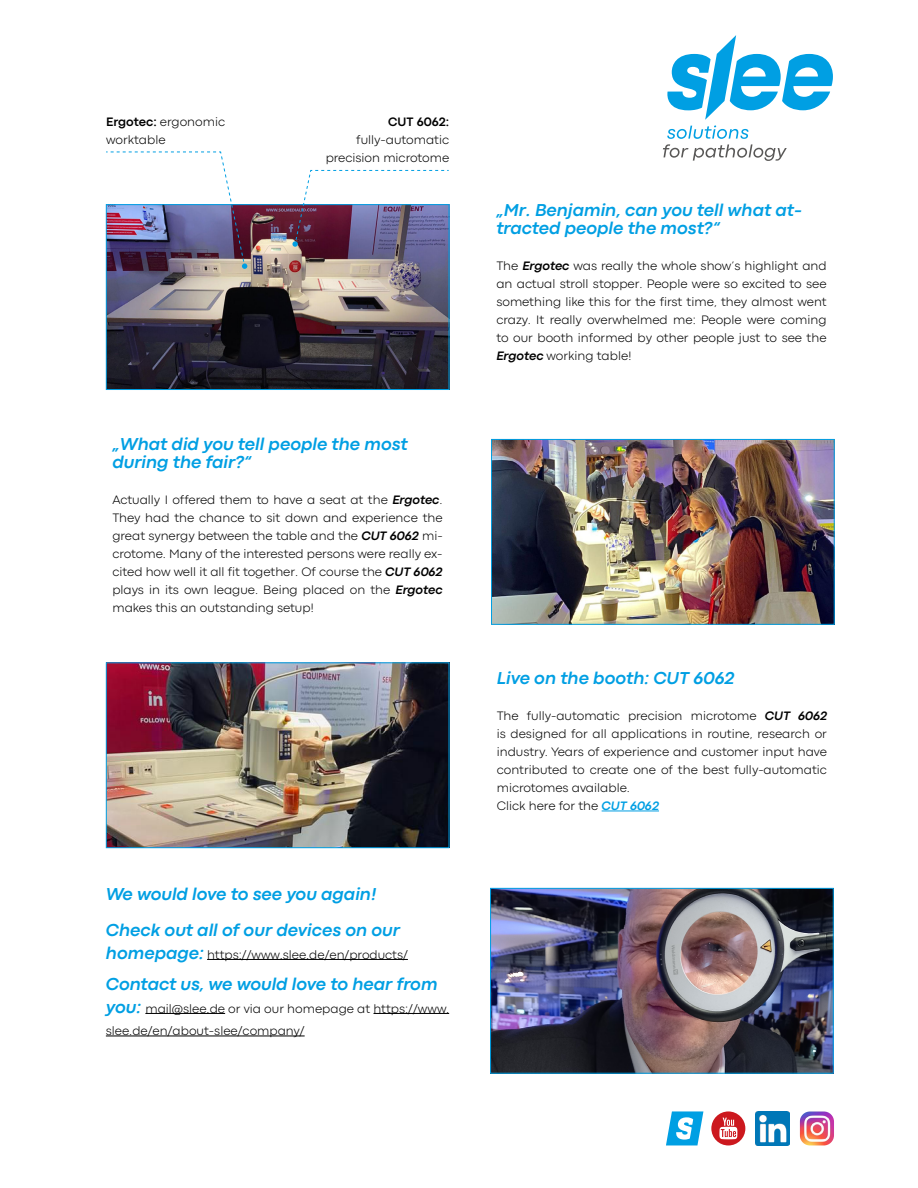
<style>
.page{position:relative;width:918px;height:1188px;background:#fff}
.page>*{position:absolute;margin:0;border:0;box-sizing:border-box;transform-origin:0 0}
.t1{font:italic 700 18px/18px "Codec Pro";color:#009fe3}
.t2{font:300 12.75px/18px "Codec Pro";color:#000}
.t3{font:700 12.75px "Codec Pro";color:#000}
.s1{font-weight:700}
.s2{font-weight:700;font-style:italic}
.s3{font-weight:700;font-style:italic;font-size:18px;color:#009fe3}
.s4{font-weight:700;font-style:italic;color:#009fe3}
</style>
<div class="page">
<svg style="left:663px;top:35px;width:170px;height:126px"></svg>
<img style="left:108px;top:206px;width:339px;height:182px">
<div style="left:106px;top:204px;width:343px;height:186px;border:1px solid #009fe3"></div>
<img style="left:108px;top:665px;width:339px;height:181px">
<div style="left:106px;top:663px;width:343px;height:185px;border:1px solid #009fe3"></div>
<img style="left:492px;top:890px;width:339px;height:181px">
<div style="left:490px;top:888px;width:343px;height:185px;border:1px solid #009fe3"></div>
<img style="left:493px;top:441px;width:339px;height:182px">
<div style="left:491px;top:439px;width:343px;height:186px;border:1px solid #009fe3"></div>
<hr style="left:602px;top:811px;width:57px;height:1px;background:#009fe3">
<hr style="left:207px;top:959px;width:201px;height:1px;background:#000">
<hr style="left:145px;top:1013px;width:80px;height:1px;background:#000">
<hr style="left:374px;top:1013px;width:75px;height:1px;background:#000">
<hr style="left:106px;top:1036px;width:199px;height:1px;background:#000">
<img style="left:105px;top:151px;width:142px;height:118px">
<svg style="left:292px;top:170px;width:157px;height:77px"></svg>
<img style="left:756px;top:1111px;width:34px;height:34px">
<div style="left:711px;top:1111px;width:34px;height:34px;background:#cc181e;border-radius:50%"></div>
<svg style="left:719px;top:1118px;width:18px;height:21px"></svg>
<img style="left:800px;top:1111px;width:34px;height:34px">
<svg style="left:666px;top:1111px;width:37px;height:34px"></svg>
<p class="t2" style="left:106px;top:113px;width:120px"><span class="s1">Ergotec:</span> ergonomic worktable</p>
<p class="t3" style="left:388px;top:114px;width:63px">CUT 6062:</p>
<p class="t2" style="left:326px;top:131px;width:125px;text-align:right">fully-automatic precision microtome</p>
<h1 class="t1" style="left:112px;top:434px;width:297px">„What did you tell people the most during the fair?“</h1>
<p class="t2" style="left:112px;top:491px;width:332px;text-align:justify">Actually I offered them to have a seat at the <span class="s2">Ergotec</span>.<br>They had the chance to sit down and experience the great synergy between the table and the <span class="s2">CUT 6062</span> mi&shy;crotome. Many of the interested persons were really ex&shy;cited how well it all fit together. Of course the <span class="s2">CUT 6062 </span>plays in its own league. Being placed on the <span class="s2">Ergotec </span>makes this an outstanding setup!</p>
<h1 class="t1" style="left:106px;top:875px;width:296px;line-height:36px">We would love to see you again!<br>Check out all of our devices on our</h1>
<p class="t2" style="left:106px;top:945px;width:304px"><span class="s3">homepage:</span> https://www.slee.de/en/products/</p>
<h1 class="t1" style="left:106px;top:974px;width:333px">Contact us, we would love to hear from</h1>
<p class="t2" style="left:106px;top:997px;width:345px;line-height:22.5px"><span class="s3">you:</span> mail@slee.de or via our homepage at https://www. slee.de/en/about-slee/company/</p>
<h1 class="t1" style="left:496px;top:200px;width:307px">„Mr. Benjamin, can you tell what at&shy;tracted people the most?“</h1>
<p class="t2" style="left:496px;top:257px;width:332px;text-align:justify">The <span class="s2">Ergotec</span> was really the whole show’s highlight and an actual stroll stopper. People were so excited to see something like this for the first time, they almost went crazy. It really overwhelmed me: People were coming to our booth informed by other people just to see the <span class="s2">Ergotec</span> working table!</p>
<h1 class="t1" style="left:497px;top:668px;width:239px">Live on the booth: CUT 6062</h1>
<p class="t2" style="left:497px;top:707px;width:332px">The fully-automatic precision microtome <span class="s2">CUT 6062 </span>is designed for all applications in routine, research or industry. Years of experience and customer input have contributed to create one of the best fully-automatic microtomes available.<br>Click here for the <span class="s4">CUT 6062</span></p>
</div>
